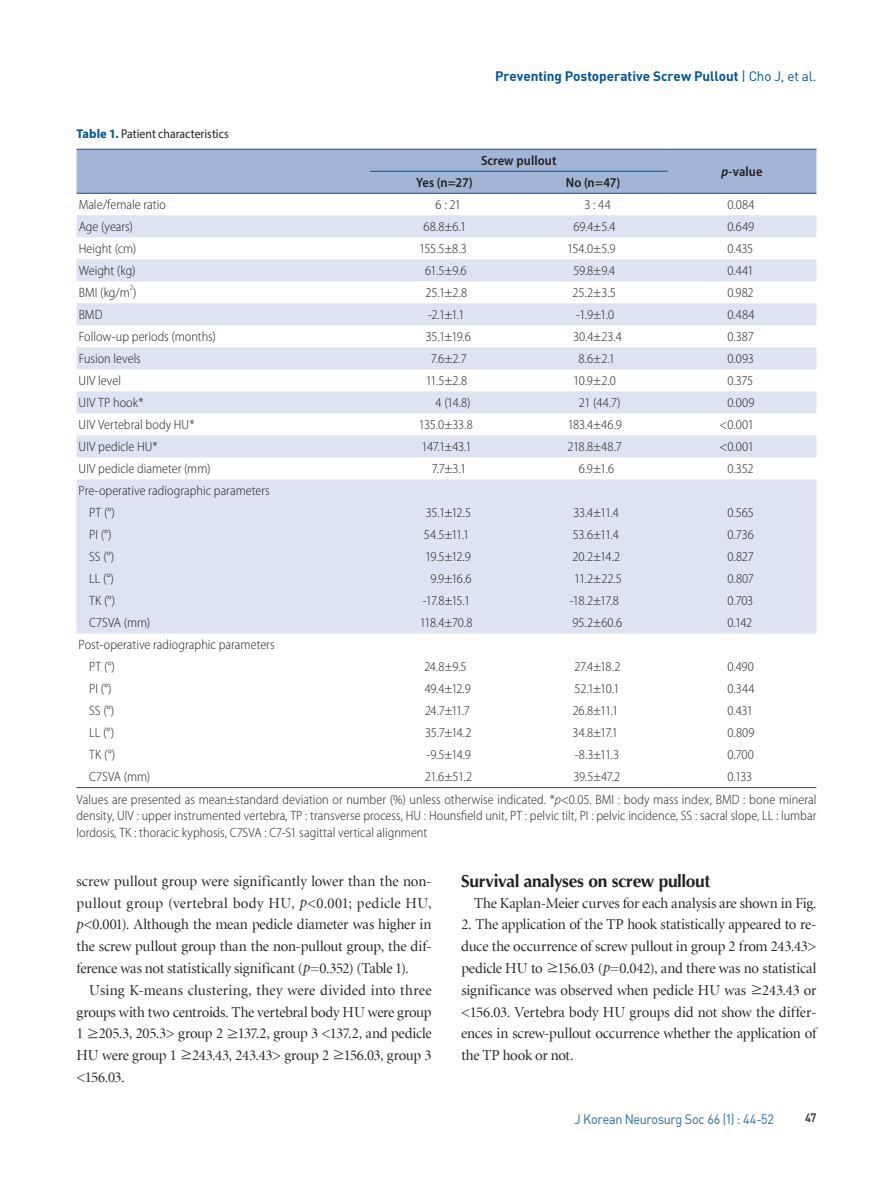
<style>
.page{position:relative;width:893px;height:1191px;background:#fff}
.page>*{position:absolute;margin:0;border:0;box-sizing:border-box;transform-origin:0 0}
.t1{font:700 17.25px "Optima";letter-spacing:-.02em;color:#231f20}
.t2{font:15px/21.8px "Minion LT Display";letter-spacing:-.015em;color:#231f20;text-align:justify}
.t3{font:300 semi-condensed 13.5px/22px "Myriad Pro";color:#231f20}
.t4{font:700 13.5px "DIN";letter-spacing:-.005em;color:#005495}
.t5{font:600 semi-condensed 13.5px "Myriad Pro";letter-spacing:.01em;color:#231f20}
.t6{font:13.5px "DIN";letter-spacing:-.02em;color:#2369a5;scale:.93 1}
.t7{font:12.75px "Myriad Pro";color:#231f20;scale:.92 1}
.t8{font:12px "Dinmed";color:#231f20;scale:.93 1}
.t9{font:300 semi-condensed 7.8px "Myriad Pro";color:#231f20}
.s1{font-weight:700;color:#005495}
.s2{font-weight:400}
.s3{font-style:italic}
.s4{font-family:"Minion LT";font-style:italic}
.s5{font-family:"Ko Pub Batang";font-weight:300;font-size:14.25px}
</style>
<div class="page">
<div style="left:77px;top:150px;width:739px;height:43px;background:#a3b5d6"></div>
<svg style="left:77px;top:215px;width:739px;height:418px;fill:#dde3f0"></svg>
<hr style="left:370px;top:171px;width:149px;height:1px;background:#005495">
<hr style="left:519px;top:171px;width:149px;height:1px;background:#005495">
<hr style="left:77px;top:149px;width:293px;height:1px;background:#005495">
<hr style="left:370px;top:149px;width:149px;height:1px;background:#005495">
<hr style="left:519px;top:149px;width:149px;height:1px;background:#005495">
<hr style="left:668px;top:149px;width:148px;height:1px;background:#005495">
<hr style="left:77px;top:193px;width:293px;height:1px;background:#005495">
<hr style="left:370px;top:193px;width:149px;height:1px;background:#005495">
<hr style="left:519px;top:193px;width:149px;height:1px;background:#005495">
<hr style="left:668px;top:193px;width:148px;height:1px;background:#005495">
<hr style="left:77px;top:787px;width:293px;height:1px;background:#005495">
<hr style="left:370px;top:787px;width:149px;height:1px;background:#005495">
<hr style="left:519px;top:787px;width:149px;height:1px;background:#005495">
<hr style="left:668px;top:787px;width:148px;height:1px;background:#005495">
<p class="t7" style="left:77px;top:126px;width:167px"><span class="s1">Table 1.</span> Patient characteristics</p>
<p class="t4" style="left:495px;top:68px;width:323px">Preventing Postoperative Screw Pullout <span class="s2">| Cho J, et al.</span></p>
<p class="t5" style="left:481px;top:152px;width:77px">Screw pullout</p>
<p class="t5" style="left:416px;top:174px;width:58px">Yes (n=27)</p>
<p class="t5" style="left:566px;top:174px;width:56px">No (n=47)</p>
<p class="t5" style="left:721px;top:163px;width:43px"><span class="s3">p</span>-value</p>
<p class="t3" style="left:79px;top:193px;width:89px">Male/female ratio</p>
<p class="t3" style="left:436px;top:193px;width:27px">6 : 21</p>
<p class="t3" style="left:584px;top:193px;width:28px">3 : 44</p>
<p class="t3" style="left:727px;top:193px;width:29px">0.084</p>
<p class="t3" style="left:79px;top:215px;width:56px">Age (years)</p>
<p class="t3" style="left:424px;top:215px;width:44px">68.8±6.1</p>
<p class="t3" style="left:573px;top:215px;width:44px">69.4±5.4</p>
<p class="t3" style="left:727px;top:215px;width:28px">0.649</p>
<p class="t3" style="left:79px;top:237px;width:59px">Height (cm)</p>
<p class="t3" style="left:419px;top:237px;width:49px">155.5±8.3</p>
<p class="t3" style="left:567px;top:237px;width:50px">154.0±5.9</p>
<p class="t3" style="left:727px;top:237px;width:27px">0.435</p>
<p class="t3" style="left:79px;top:259px;width:59px">Weight (kg)</p>
<p class="t3" style="left:425px;top:259px;width:43px">61.5±9.6</p>
<p class="t3" style="left:573px;top:259px;width:43px">59.8±9.4</p>
<p class="t3" style="left:727px;top:259px;width:28px">0.441</p>
<p class="t3" style="left:79px;top:281px;width:60px">BMI (kg/m )</p>
<p class="t9" style="left:130px;top:283px;width:5px">2</p>
<p class="t3" style="left:425px;top:281px;width:43px">25.1±2.8</p>
<p class="t3" style="left:572px;top:281px;width:45px">25.2±3.5</p>
<p class="t3" style="left:727px;top:281px;width:28px">0.982</p>
<p class="t3" style="left:79px;top:303px;width:25px">BMD</p>
<p class="t3" style="left:428px;top:303px;width:38px">-2.1±1.1</p>
<p class="t3" style="left:576px;top:303px;width:40px">-1.9±1.0</p>
<p class="t3" style="left:727px;top:303px;width:29px">0.484</p>
<p class="t3" style="left:79px;top:325px;width:139px">Follow-up periods (months)</p>
<p class="t3" style="left:426px;top:325px;width:46px">35.1±19.6</p>
<p class="t3" style="left:573px;top:325px;width:50px">30.4±23.4</p>
<p class="t3" style="left:727px;top:325px;width:28px">0.387</p>
<p class="t3" style="left:79px;top:347px;width:64px">Fusion levels</p>
<p class="t3" style="left:431px;top:347px;width:37px">7.6±2.7</p>
<p class="t3" style="left:578px;top:347px;width:38px">8.6±2.1</p>
<p class="t3" style="left:727px;top:347px;width:28px">0.093</p>
<p class="t3" style="left:79px;top:369px;width:44px">UIV level</p>
<p class="t3" style="left:426px;top:369px;width:43px">11.5±2.8</p>
<p class="t3" style="left:573px;top:369px;width:44px">10.9±2.0</p>
<p class="t3" style="left:727px;top:369px;width:27px">0.375</p>
<p class="t3" style="left:79px;top:391px;width:66px">UIV TP hook*</p>
<p class="t3" style="left:436px;top:391px;width:37px">4 (14.8)</p>
<p class="t3" style="left:579px;top:391px;width:43px">21 (44.7)</p>
<p class="t3" style="left:727px;top:391px;width:29px">0.009</p>
<p class="t3" style="left:79px;top:413px;width:117px">UIV Vertebral body HU*</p>
<p class="t3" style="left:419px;top:413px;width:56px">135.0±33.8</p>
<p class="t3" style="left:568px;top:413px;width:56px">183.4±46.9</p>
<p class="t3" style="left:719px;top:413px;width:36px">&lt;0.001</p>
<p class="t3" style="left:79px;top:435px;width:81px">UIV pedicle HU*</p>
<p class="t3" style="left:422px;top:435px;width:52px">147.1±43.1</p>
<p class="t3" style="left:568px;top:435px;width:56px">218.8±48.7</p>
<p class="t3" style="left:719px;top:435px;width:36px">&lt;0.001</p>
<p class="t3" style="left:79px;top:457px;width:133px">UIV pedicle diameter (mm)</p>
<p class="t3" style="left:432px;top:457px;width:36px">7.7±3.1</p>
<p class="t3" style="left:579px;top:457px;width:37px">6.9±1.6</p>
<p class="t3" style="left:727px;top:457px;width:28px">0.352</p>
<p class="t3" style="left:89px;top:479px;width:182px;text-indent:-11px">Pre-operative radiographic parameters<br>PT (°)</p>
<p class="t3" style="left:426px;top:501px;width:47px">35.1±12.5</p>
<p class="t3" style="left:573px;top:501px;width:47px">33.4±11.4</p>
<p class="t3" style="left:727px;top:501px;width:28px">0.565</p>
<p class="t3" style="left:89px;top:523px;width:24px">PI (°)</p>
<p class="t3" style="left:424px;top:523px;width:47px">54.5±11.1</p>
<p class="t3" style="left:573px;top:523px;width:47px">53.6±11.4</p>
<p class="t3" style="left:727px;top:523px;width:28px">0.736</p>
<p class="t3" style="left:89px;top:545px;width:27px">SS (°)</p>
<p class="t3" style="left:425px;top:545px;width:47px">19.5±12.9</p>
<p class="t3" style="left:572px;top:545px;width:49px">20.2±14.2</p>
<p class="t3" style="left:727px;top:545px;width:28px">0.827</p>
<p class="t3" style="left:89px;top:567px;width:26px">LL (°)</p>
<p class="t3" style="left:430px;top:567px;width:43px">9.9±16.6</p>
<p class="t3" style="left:574px;top:567px;width:49px">11.2±22.5</p>
<p class="t3" style="left:727px;top:567px;width:28px">0.807</p>
<p class="t3" style="left:89px;top:589px;width:27px">TK (°)</p>
<p class="t3" style="left:423px;top:589px;width:49px">-17.8±15.1</p>
<p class="t3" style="left:570px;top:589px;width:51px">-18.2±17.8</p>
<p class="t3" style="left:727px;top:589px;width:27px">0.703</p>
<p class="t3" style="left:89px;top:611px;width:63px">C7SVA (mm)</p>
<p class="t3" style="left:420px;top:611px;width:54px">118.4±70.8</p>
<p class="t3" style="left:573px;top:611px;width:51px">95.2±60.6</p>
<p class="t3" style="left:727px;top:611px;width:26px">0.142</p>
<p class="t3" style="left:89px;top:633px;width:187px;text-indent:-11px">Post-operative radiographic parameters<br>PT (°)</p>
<p class="t3" style="left:424px;top:655px;width:44px">24.8±9.5</p>
<p class="t3" style="left:574px;top:655px;width:47px">27.4±18.2</p>
<p class="t3" style="left:727px;top:655px;width:28px">0.490</p>
<p class="t3" style="left:89px;top:677px;width:24px">PI (°)</p>
<p class="t3" style="left:425px;top:677px;width:48px">49.4±12.9</p>
<p class="t3" style="left:574px;top:677px;width:46px">52.1±10.1</p>
<p class="t3" style="left:727px;top:677px;width:29px">0.344</p>
<p class="t3" style="left:89px;top:699px;width:27px">SS (°)</p>
<p class="t3" style="left:425px;top:699px;width:46px">24.7±11.7</p>
<p class="t3" style="left:573px;top:699px;width:47px">26.8±11.1</p>
<p class="t3" style="left:727px;top:699px;width:27px">0.431</p>
<p class="t3" style="left:89px;top:721px;width:26px">LL (°)</p>
<p class="t3" style="left:425px;top:721px;width:48px">35.7±14.2</p>
<p class="t3" style="left:573px;top:721px;width:47px">34.8±17.1</p>
<p class="t3" style="left:727px;top:721px;width:29px">0.809</p>
<p class="t3" style="left:89px;top:743px;width:27px">TK (°)</p>
<p class="t3" style="left:426px;top:743px;width:46px">-9.5±14.9</p>
<p class="t3" style="left:575px;top:743px;width:46px">-8.3±11.3</p>
<p class="t3" style="left:727px;top:743px;width:28px">0.700</p>
<p class="t3" style="left:89px;top:765px;width:63px">C7SVA (mm)</p>
<p class="t3" style="left:425px;top:765px;width:49px">21.6±51.2</p>
<p class="t3" style="left:573px;top:765px;width:48px">39.5±47.2</p>
<p class="t3" style="left:77px;top:765px;width:741px;text-indent:651px">0.133<br>Values are presented as mean±standard deviation or number (%) unless otherwise indicated. *<span class="s3">p</span>&lt;0.05. BMI : body mass index, BMD : bone mineral</p>
<p class="t3" style="left:77px;top:807px;width:741px;line-height:16.5px">density, UIV : upper instrumented vertebra, TP : transverse process, HU : Hounsfield unit, PT : pelvic tilt, PI : pelvic incidence, SS : sacral slope, LL : lumbar lordosis, TK : thoracic kyphosis, C7SVA : C7-S1 sagittal vertical alignment</p>
<p class="t2" style="left:76px;top:871px;width:357px">screw pullout group were significantly lower than the non&shy;pullout group (vertebral body HU, <span class="s4">p</span>&lt;0.001; pedicle HU, <span class="s4">p</span>&lt;0.001). Although the mean pedicle diameter was higher in the screw pullout group than the non-pullout group, the dif&shy;ference was not statistically significant (<span class="s4">p</span>=0.352) (Table 1).</p>
<p class="t2" style="left:76px;top:979px;width:357px;text-indent:13px">Using K-means clustering, they were divided into three groups with two centroids. The vertebral body HU were group 1 <span class="s5">≥</span>205.3, 205.3&gt; group 2 <span class="s5">≥</span>137.2, group 3 &lt;137.2, and pedicle HU were group 1 <span class="s5">≥</span>243.43, 243.43&gt; group 2 <span class="s5">≥</span>156.03, group 3 &lt;156.03.</p>
<p class="t1" style="left:461px;top:870px;width:250px">Survival analyses on screw pullout</p>
<p class="t2" style="left:474px;top:892px;width:344px">The Kaplan-Meier curves for each analysis are shown in Fig.</p>
<p class="t2" style="left:461px;top:914px;width:357px">2. The application of the TP hook statistically appeared to re&shy;duce the occurrence of screw pullout in group 2 from 243.43&gt; pedicle HU to <span class="s5">≥</span>156.03 (<span class="s4">p</span>=0.042), and there was no statistical significance was observed when pedicle HU was <span class="s5">≥</span>243.43 or &lt;156.03. Vertebra body HU groups did not show the differ&shy;ences in screw-pullout occurrence whether the application of the TP hook or not.</p>
<p class="t6" style="left:575px;top:1110px;width:216px">J Korean Neurosurg Soc 66 (1) : 44-52</p>
<p class="t8" style="left:805px;top:1109px;width:14px">47</p>
</div>
